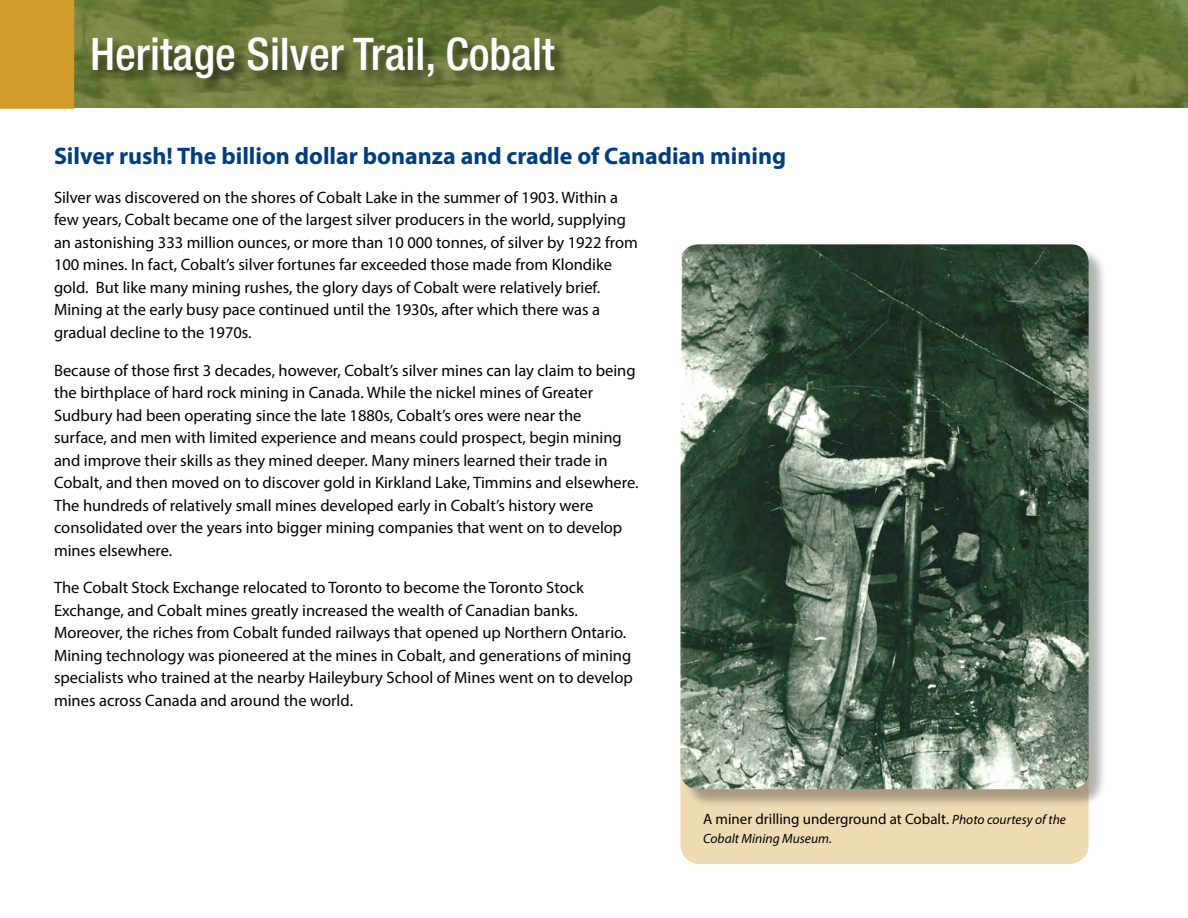
<style>
.page{position:relative;width:1188px;height:918px;background:#fff}
.page>*{position:absolute;margin:0;border:0;box-sizing:border-box;transform-origin:0 0}
.t1{font:500 condensed 45px "Helvetica Neue LT Std";color:#fff}
.t2{font:700 24px "Myriad Pro";color:#003e7e}
.t3{font:16.5px/22.5px "Myriad Pro";color:#000}
.t4{font:15px "Myriad Pro";color:#000}
.t5{font:italic 13.5px "Myriad Pro";color:#000}
.s1{font-style:italic;font-size:13.5px}
</style>
<div class="page">
<img style="left:74px;top:0;width:1114px;height:108px">
<div style="left:0;top:0;width:74px;height:109px;background:#d29c2a"></div>
<div style="left:91px;top:36px;width:478px;height:58px;background:#000;opacity:.6"></div>
<div style="left:680px;top:714px;width:409px;height:150px;background:#efdcb4;border-radius:20px"></div>
<div style="left:683px;top:247px;width:424px;height:561px;background:#000;opacity:.3"></div>
<img style="left:680px;top:244px;width:409px;height:545px">
<h1 class="t1" style="left:90px;top:27px;width:466px">Heritage Silver Trail, Cobalt</h1>
<h3 class="t2" style="left:54px;top:140px;width:734px">Silver rush! The billion dollar bonanza and cradle of Canadian mining</h3>
<p class="t3" style="left:54px;top:186px;width:585px">Silver was discovered on the shores of Cobalt Lake in the summer of 1903. Within a few years, Cobalt became one of the largest silver producers in the world, supplying an astonishing 333 million ounces, or more than 10 000 tonnes, of silver by 1922 from 100 mines. In fact, Cobalt’s silver fortunes far exceeded those made from Klondike gold. But like many mining rushes, the glory days of Cobalt were relatively brief.<br>Mining at the early busy pace continued until the 1930s, after which there was a gradual decline to the 1970s.</p>
<p class="t3" style="left:54px;top:358px;width:586px">Because of those first 3 decades, however, Cobalt’s silver mines can lay claim to being the birthplace of hard rock mining in Canada. While the nickel mines of Greater Sudbury had been operating since the late 1880s, Cobalt’s ores were near the<br>surface, and men with limited experience and means could prospect, begin mining and improve their skills as they mined deeper. Many miners learned their trade in Cobalt, and then moved on to discover gold in Kirkland Lake, Timmins and elsewhere.<br>The hundreds of relatively small mines developed early in Cobalt’s history were consolidated over the years into bigger mining companies that went on to develop mines elsewhere.</p>
<p class="t3" style="left:54px;top:576px;width:580px">The Cobalt Stock Exchange relocated to Toronto to become the Toronto Stock Exchange, and Cobalt mines greatly increased the wealth of Canadian banks.<br>Moreover, the riches from Cobalt funded railways that opened up Northern Ontario.<br>Mining technology was pioneered at the mines in Cobalt, and generations of mining specialists who trained at the nearby Haileybury School of Mines went on to develop mines across Canada and around the world.</p>
<p class="t4" style="left:703px;top:810px;width:364px">A miner drilling underground at Cobalt. <span class="s1">Photo courtesy of the</span></p>
<p class="t5" style="left:703px;top:831px;width:130px">Cobalt Mining Museum.</p>
</div>
